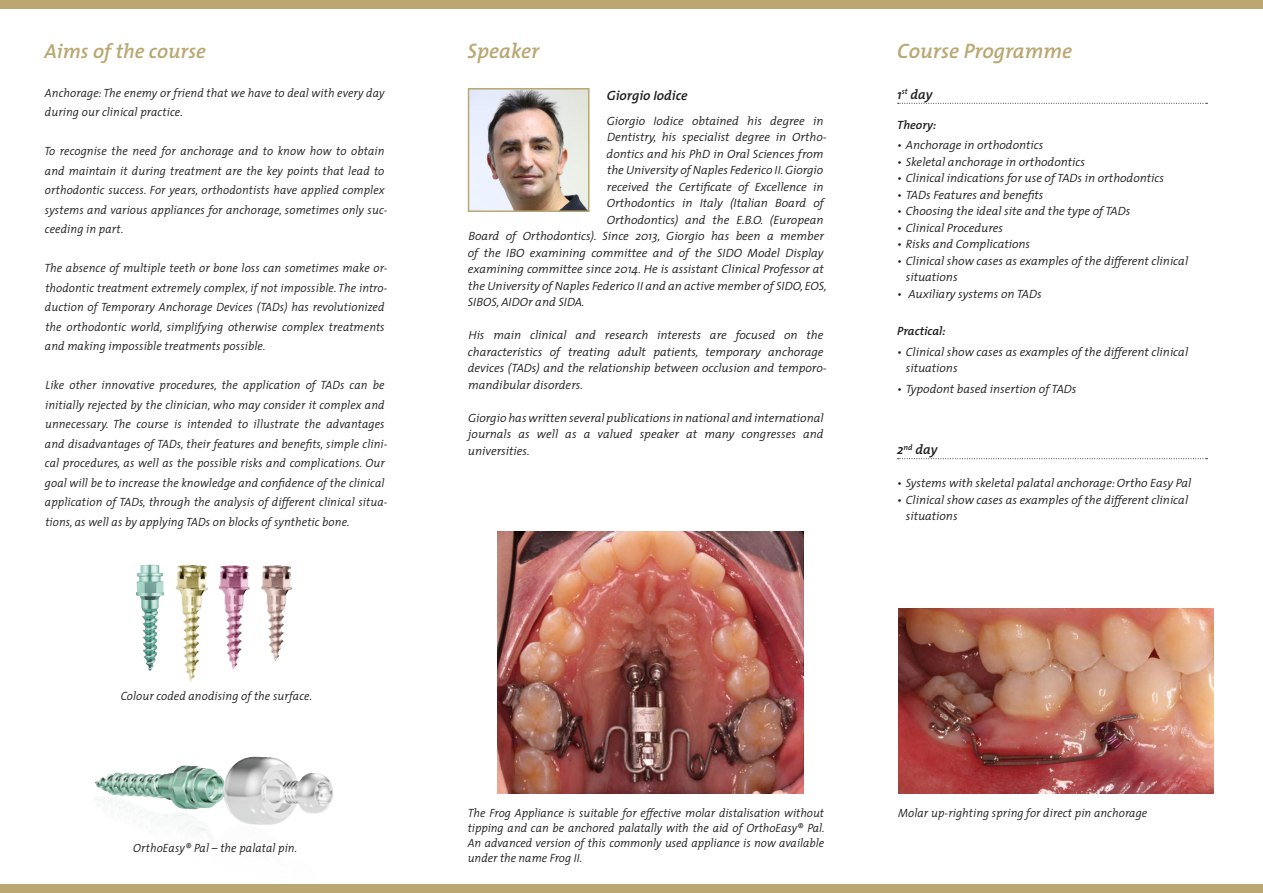
<style>
.page{position:relative;width:1263px;height:893px;background:#fff}
.page>*{position:absolute;margin:0;border:0;box-sizing:border-box;transform-origin:0 0}
.t1{font:italic 600 21px "The Mix";color:#baa772}
.t2{font:italic 600 20.4px "The Mix";color:#baa772}
.t3{font:italic 600 13.5px "The Mix";color:#1d1d1b}
.t4{font:italic 300 12px/19.5px "The Mix";color:#1d1d1b;scale:.95 1}
.t5{font:italic 300 12px/16.5px "The Mix";color:#1d1d1b}
.t6{font:italic 600 12px "The Mix";color:#1d1d1b}
</style>
<div class="page">
<div style="left:0;top:0;width:1263px;height:9px;background:#baa772"></div>
<div style="left:0;top:884px;width:1263px;height:9px;background:#baa772"></div>
<svg style="left:898px;top:103px;width:309px;height:1px"></svg>
<svg style="left:898px;top:458px;width:309px;height:1px"></svg>
<img style="left:497px;top:532px;width:306px;height:261px">
<img style="left:471px;top:91px;width:115px;height:118px">
<div style="left:468px;top:88px;width:121px;height:124px;border:2px solid #baa772"></div>
<img style="left:898px;top:609px;width:316px;height:184px">
<img style="left:218px;top:565px;width:31px;height:105px">
<img style="left:175px;top:565px;width:33px;height:117px">
<img style="left:261px;top:565px;width:31px;height:97px">
<img style="left:136px;top:565px;width:21px;height:106px">
<img style="left:180px;top:760px;width:61px;height:21px">
<img style="left:95px;top:795px;width:67px;height:23px">
<h2 class="t2" style="left:45px;top:38px;width:163px">Aims of the course</h2>
<p class="t4" style="left:45px;top:83px;width:359px">Anchorage: The enemy or friend that we have to deal with every day during our clinical practice.</p>
<p class="t4" style="left:44px;top:142px;width:363px">To recognise the need for anchorage and to know how to obtain and maintain it during treatment are the key points that lead to orthodontic success. For years, orthodontists have applied complex systems and various appliances for anchorage, sometimes only suc&shy;ceeding in part.</p>
<p class="t4" style="left:44px;top:259px;width:363px">The absence of multiple teeth or bone loss can sometimes make or&shy;thodontic treatment extremely complex, if not impossible. The intro&shy;duction of Temporary Anchorage Devices (TADs) has revolutionized the orthodontic world, simplifying otherwise complex treatments and making impossible treatments possible.</p>
<p class="t4" style="left:45px;top:376px;width:362px">Like other innovative procedures, the application of TADs can be initially rejected by the clinician, who may consider it complex and unnecessary. The course is intended to illustrate the advantages and disadvantages of TADs, their features and benefits, simple clini&shy;cal procedures, as well as the possible risks and complications. Our goal will be to increase the knowledge and confidence of the clinical application of TADs, through the analysis of different clinical situa&shy;tions, as well as by applying TADs on blocks of synthetic bone.</p>
<p class="t4" style="left:120px;top:686px;width:203px">Colour coded anodising of the surface.</p>
<p class="t4" style="left:133px;top:838px;width:174px">OrthoEasy® Pal – the palatal pin.</p>
<h1 class="t1" style="left:468px;top:37px;width:73px">Speaker</h1>
<p class="t3" style="left:607px;top:86px;width:82px">Giorgio Iodice</p>
<p class="t5" style="left:607px;top:112px;width:218px">Giorgio Iodice obtained his degree in</p>
<p class="t5" style="left:607px;top:129px;width:221px">Dentistry, his specialist degree in Ortho-</p>
<p class="t5" style="left:607px;top:145px;width:218px">dontics and his PhD in Oral Sciences from</p>
<p class="t5" style="left:607px;top:162px;width:218px">the University of Naples Federico II. Giorgio</p>
<p class="t5" style="left:607px;top:178px;width:218px">received the Certificate of Excellence in</p>
<p class="t5" style="left:607px;top:195px;width:219px">Orthodontics in Italy (Italian Board of</p>
<p class="t5" style="left:607px;top:211px;width:218px">Orthodontics) and the E.B.O. (European</p>
<p class="t5" style="left:468px;top:228px;width:357px">Board of Orthodontics). Since 2013, Giorgio has been a member</p>
<p class="t5" style="left:468px;top:244px;width:357px">of the IBO examining committee and of the SIDO Model Display</p>
<p class="t5" style="left:468px;top:261px;width:357px">examining committee since 2014. He is assistant Clinical Professor at</p>
<p class="t5" style="left:468px;top:277px;width:360px">the University of Naples Federico II and an active member of SIDO, EOS,</p>
<p class="t5" style="left:468px;top:294px;width:118px">SIBOS, AIDOr and SIDA.</p>
<p class="t5" style="left:468px;top:327px;width:360px">His main clinical and research interests are focused on the characteristics of treating adult patients, temporary anchorage devices (TADs) and the relationship between occlusion and temporo&shy;mandibular disorders.</p>
<p class="t5" style="left:468px;top:409px;width:357px;text-align:justify">Giorgio has written several publications in national and international journals as well as a valued speaker at many congresses and universities.</p>
<h1 class="t1" style="left:897px;top:38px;width:176px">Course Programme</h1>
<p class="t3" style="left:897px;top:85px;width:37px">1<sup>st</sup> day</p>
<p class="t6" style="left:897px;top:117px;width:40px">Theory:</p>
<p class="t5" style="left:897px;top:137px;width:148px">• Anchorage in orthodontics</p>
<p class="t5" style="left:897px;top:154px;width:189px">• Skeletal anchorage in orthodontics</p>
<p class="t5" style="left:897px;top:170px;width:268px">• Clinical indications for use of TADs in orthodontics</p>
<p class="t5" style="left:897px;top:187px;width:148px">• TADs Features and benefits</p>
<p class="t5" style="left:897px;top:203px;width:235px">• Choosing the ideal site and the type of TADs</p>
<p class="t5" style="left:897px;top:220px;width:107px">• Clinical Procedures</p>
<p class="t5" style="left:897px;top:236px;width:134px">• Risks and Complications</p>
<p class="t5" style="left:906px;top:253px;width:284px;text-indent:-9px">• Clinical show cases as examples of the different clinical situations</p>
<p class="t5" style="left:897px;top:286px;width:146px">• Auxiliary systems on TADs</p>
<p class="t6" style="left:897px;top:323px;width:50px">Practical:</p>
<p class="t5" style="left:906px;top:344px;width:284px;text-indent:-9px">• Clinical show cases as examples of the different clinical situations</p>
<p class="t5" style="left:897px;top:381px;width:181px">• Typodont based insertion of TADs</p>
<p class="t3" style="left:897px;top:441px;width:42px">2<sup>nd</sup> day</p>
<p class="t5" style="left:897px;top:475px;width:296px">• Systems with skeletal palatal anchorage: Ortho Easy Pal</p>
<p class="t5" style="left:906px;top:491px;width:284px;text-indent:-9px">• Clinical show cases as examples of the different clinical situations</p>
<p class="t4" style="left:468px;top:804px;width:376px">The Frog Appliance is suitable for effective molar distalisation without</p>
<p class="t4" style="left:898px;top:804px;width:264px">Molar up-righting spring for direct pin anchorage</p>
<p class="t4" style="left:468px;top:821px;width:377px;line-height:15px;text-align:justify">tipping and can be anchored palatally with the aid of OrthoEasy® Pal.<br>An advanced version of this commonly used appliance is now available under the name Frog II.</p>
</div>
